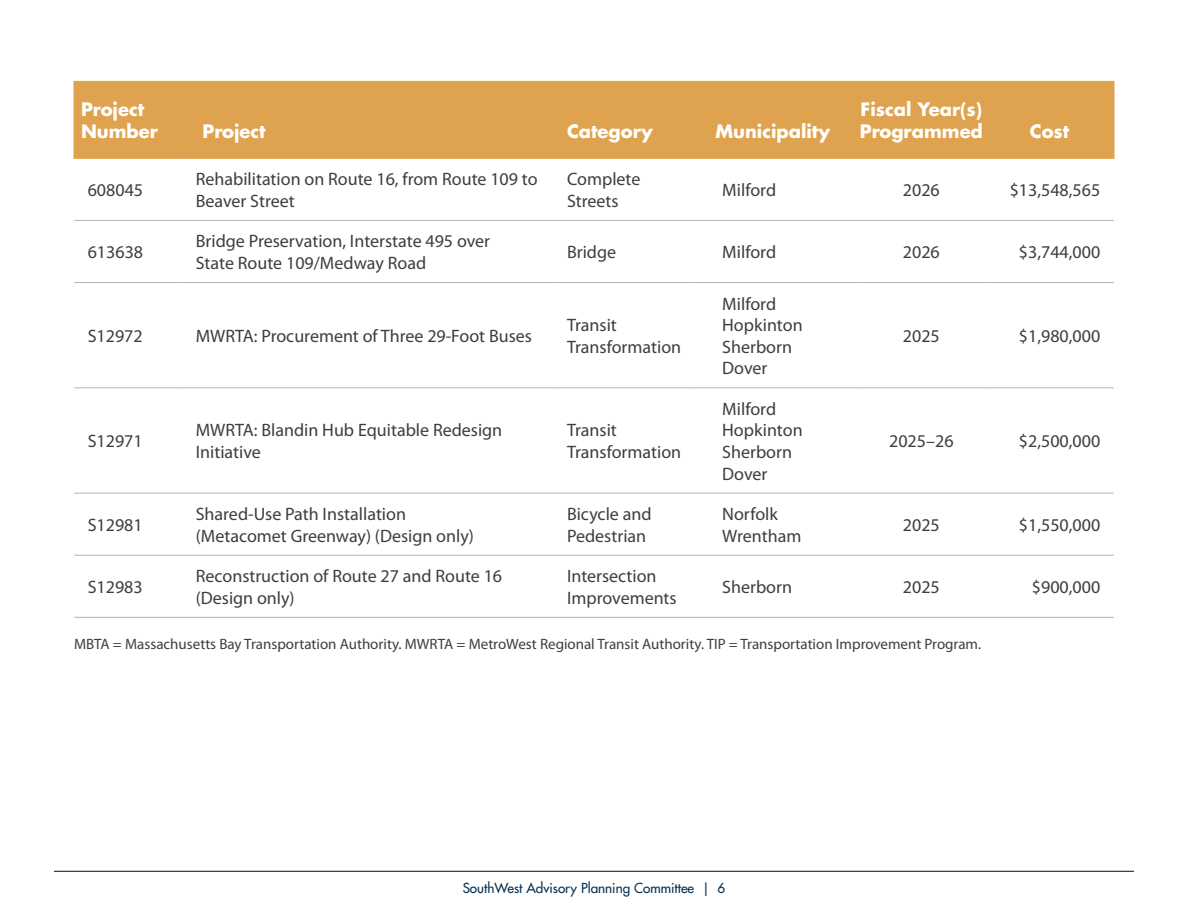
<style>
.page{position:relative;width:1188px;height:918px;background:#fff}
.page>*{position:absolute;margin:0;border:0;box-sizing:border-box;transform-origin:0 0}
.Table_Text{font:18px/21.6px "Myriad Pro";color:#3e3e3f}
.Table_Heading{font:700 18px/21.6px "Futura Std";color:#fff}
.Footnote{font:15px "Myriad Pro";color:#3e3e3f}
.t1{font:500 13.5px "Futura Std";color:#093252}
</style>
<div class="page">
<hr style="left:54px;top:871px;width:1080px;height:1px;background:#093252">
<div style="left:75px;top:82px;width:1038px;height:76px;background:#dfa24e"></div>
<hr style="left:182px;top:82px;width:1px;height:76px;background:#dfa24e">
<hr style="left:553px;top:82px;width:1px;height:76px;background:#dfa24e">
<hr style="left:694px;top:82px;width:2px;height:76px;background:#dfa24e">
<hr style="left:856px;top:82px;width:2px;height:76px;background:#dfa24e">
<hr style="left:985px;top:82px;width:1px;height:76px;background:#dfa24e">
<hr style="left:74px;top:220px;width:108px;height:1px;background:#b2b3b7">
<hr style="left:182px;top:220px;width:372px;height:1px;background:#b2b3b7">
<hr style="left:554px;top:220px;width:141px;height:1px;background:#b2b3b7">
<hr style="left:695px;top:220px;width:162px;height:1px;background:#b2b3b7">
<hr style="left:857px;top:220px;width:129px;height:1px;background:#b2b3b7">
<hr style="left:986px;top:220px;width:128px;height:1px;background:#b2b3b7">
<hr style="left:74px;top:282px;width:108px;height:1px;background:#b2b3b7">
<hr style="left:182px;top:282px;width:372px;height:1px;background:#b2b3b7">
<hr style="left:554px;top:282px;width:141px;height:1px;background:#b2b3b7">
<hr style="left:695px;top:282px;width:162px;height:1px;background:#b2b3b7">
<hr style="left:857px;top:282px;width:129px;height:1px;background:#b2b3b7">
<hr style="left:986px;top:282px;width:128px;height:1px;background:#b2b3b7">
<hr style="left:74px;top:387px;width:108px;height:1px;background:#b2b3b7">
<hr style="left:182px;top:387px;width:372px;height:1px;background:#b2b3b7">
<hr style="left:554px;top:387px;width:141px;height:1px;background:#b2b3b7">
<hr style="left:695px;top:387px;width:162px;height:1px;background:#b2b3b7">
<hr style="left:857px;top:387px;width:129px;height:1px;background:#b2b3b7">
<hr style="left:986px;top:387px;width:128px;height:1px;background:#b2b3b7">
<hr style="left:74px;top:493px;width:108px;height:1px;background:#b2b3b7">
<hr style="left:182px;top:493px;width:372px;height:1px;background:#b2b3b7">
<hr style="left:554px;top:493px;width:141px;height:1px;background:#b2b3b7">
<hr style="left:695px;top:493px;width:162px;height:1px;background:#b2b3b7">
<hr style="left:857px;top:493px;width:129px;height:1px;background:#b2b3b7">
<hr style="left:986px;top:493px;width:128px;height:1px;background:#b2b3b7">
<hr style="left:74px;top:555px;width:108px;height:1px;background:#b2b3b7">
<hr style="left:182px;top:555px;width:372px;height:1px;background:#b2b3b7">
<hr style="left:554px;top:555px;width:141px;height:1px;background:#b2b3b7">
<hr style="left:695px;top:555px;width:162px;height:1px;background:#b2b3b7">
<hr style="left:857px;top:555px;width:129px;height:1px;background:#b2b3b7">
<hr style="left:986px;top:555px;width:128px;height:1px;background:#b2b3b7">
<hr style="left:74px;top:617px;width:108px;height:1px;background:#b2b3b7">
<hr style="left:182px;top:617px;width:372px;height:1px;background:#b2b3b7">
<hr style="left:554px;top:617px;width:141px;height:1px;background:#b2b3b7">
<hr style="left:695px;top:617px;width:162px;height:1px;background:#b2b3b7">
<hr style="left:857px;top:617px;width:129px;height:1px;background:#b2b3b7">
<hr style="left:986px;top:617px;width:128px;height:1px;background:#b2b3b7">
<hr style="left:74px;top:81px;width:108px;height:1px;background:#dfa24e">
<hr style="left:182px;top:81px;width:372px;height:1px;background:#dfa24e">
<hr style="left:554px;top:81px;width:141px;height:1px;background:#dfa24e">
<hr style="left:695px;top:81px;width:162px;height:1px;background:#dfa24e">
<hr style="left:857px;top:81px;width:129px;height:1px;background:#dfa24e">
<hr style="left:986px;top:81px;width:128px;height:1px;background:#dfa24e">
<hr style="left:74px;top:158px;width:108px;height:1px;background:#dfa24e">
<hr style="left:182px;top:158px;width:372px;height:1px;background:#dfa24e">
<hr style="left:554px;top:158px;width:141px;height:1px;background:#dfa24e">
<hr style="left:695px;top:158px;width:162px;height:1px;background:#dfa24e">
<hr style="left:857px;top:158px;width:129px;height:1px;background:#dfa24e">
<hr style="left:986px;top:158px;width:128px;height:1px;background:#dfa24e">
<hr style="left:74px;top:82px;width:1px;height:76px;background:#dfa24e">
<hr style="left:1113px;top:82px;width:1px;height:76px;background:#dfa24e">
<p class="Table_Heading" style="left:81px;top:99px;width:78px">Project<br>Number</p>
<p class="Table_Heading" style="left:202px;top:120px;width:65px">Project</p>
<p class="Table_Heading" style="left:567px;top:120px;width:87px">Category</p>
<p class="Table_Heading" style="left:716px;top:120px;width:116px">Municipality</p>
<p class="Table_Heading" style="left:860px;top:99px;width:125px">Fiscal Year(s)<br>Programmed</p>
<p class="Table_Heading" style="left:1030px;top:120px;width:41px">Cost</p>
<p class="Table_Text" style="left:88px;top:180px;width:57px">608045</p>
<p class="Table_Text" style="left:196px;top:169px;width:343px">Rehabilitation on Route 16, from Route 109 to<br>Beaver Street</p>
<p class="Table_Text" style="left:567px;top:169px;width:75px">Complete<br>Streets</p>
<p class="Table_Text" style="left:722px;top:180px;width:55px">Milford</p>
<p class="Table_Text" style="left:903px;top:180px;width:38px">2026</p>
<p class="Table_Text" style="left:1010px;top:180px;width:92px">$13,548,565</p>
<p class="Table_Text" style="left:88px;top:242px;width:57px">613638</p>
<p class="Table_Text" style="left:196px;top:231px;width:296px">Bridge Preservation, Interstate 495 over<br>State Route 109/Medway Road</p>
<p class="Table_Text" style="left:567px;top:242px;width:51px">Bridge</p>
<p class="Table_Text" style="left:722px;top:242px;width:55px">Milford</p>
<p class="Table_Text" style="left:903px;top:242px;width:38px">2026</p>
<p class="Table_Text" style="left:1019px;top:242px;width:83px">$3,744,000</p>
<p class="Table_Text" style="left:88px;top:325px;width:57px">S12972</p>
<p class="Table_Text" style="left:196px;top:325px;width:338px">MWRTA: Procurement of Three 29-Foot Buses</p>
<p class="Table_Text" style="left:567px;top:315px;width:116px">Transit<br>Transformation</p>
<p class="Table_Text" style="left:88px;top:431px;width:57px">S12971</p>
<p class="Table_Text" style="left:196px;top:420px;width:308px">MWRTA: Blandin Hub Equitable Redesign<br>Initiative</p>
<p class="Table_Text" style="left:567px;top:420px;width:116px">Transit<br>Transformation</p>
<p class="Table_Text" style="left:722px;top:293px;width:55px">Milford</p>
<p class="Table_Text" style="left:722px;top:315px;width:82px">Hopkinton</p>
<p class="Table_Text" style="left:722px;top:336px;width:71px">Sherborn</p>
<p class="Table_Text" style="left:722px;top:358px;width:47px">Dover</p>
<p class="Table_Text" style="left:722px;top:398px;width:55px">Milford</p>
<p class="Table_Text" style="left:722px;top:420px;width:82px">Hopkinton</p>
<p class="Table_Text" style="left:722px;top:442px;width:71px">Sherborn</p>
<p class="Table_Text" style="left:722px;top:463px;width:47px">Dover</p>
<p class="Table_Text" style="left:88px;top:514px;width:57px">S12981</p>
<p class="Table_Text" style="left:196px;top:504px;width:280px">Shared-Use Path Installation (Metacomet Greenway) (Design only)</p>
<p class="Table_Text" style="left:567px;top:504px;width:86px">Bicycle and<br>Pedestrian</p>
<p class="Table_Text" style="left:722px;top:504px;width:57px">Norfolk</p>
<p class="Table_Text" style="left:722px;top:525px;width:81px">Wrentham</p>
<p class="Table_Text" style="left:903px;top:325px;width:38px">2025</p>
<p class="Table_Text" style="left:1019px;top:325px;width:83px">$1,980,000</p>
<p class="Table_Text" style="left:889px;top:431px;width:66px">2025–26</p>
<p class="Table_Text" style="left:1019px;top:431px;width:83px">$2,500,000</p>
<p class="Table_Text" style="left:903px;top:514px;width:38px">2025</p>
<p class="Table_Text" style="left:1019px;top:514px;width:83px">$1,550,000</p>
<p class="Table_Text" style="left:88px;top:577px;width:57px">S12983</p>
<p class="Table_Text" style="left:196px;top:566px;width:308px">Reconstruction of Route 27 and Route 16 (Design only)</p>
<p class="Table_Text" style="left:567px;top:566px;width:111px">Intersection<br>Improvements</p>
<p class="Table_Text" style="left:722px;top:577px;width:71px">Sherborn</p>
<p class="Table_Text" style="left:903px;top:577px;width:38px">2025</p>
<p class="Table_Text" style="left:1032px;top:577px;width:70px">$900,000</p>
<p class="Footnote" style="left:74px;top:636px;width:909px">MBTA = Massachusetts Bay Transportation Authority. MWRTA = MetroWest Regional Transit Authority. TIP = Transportation Improvement Program.</p>
<p class="t1" style="left:463px;top:879px;width:264px">SouthWest Advisory Planning Committee | 6</p>
</div>
